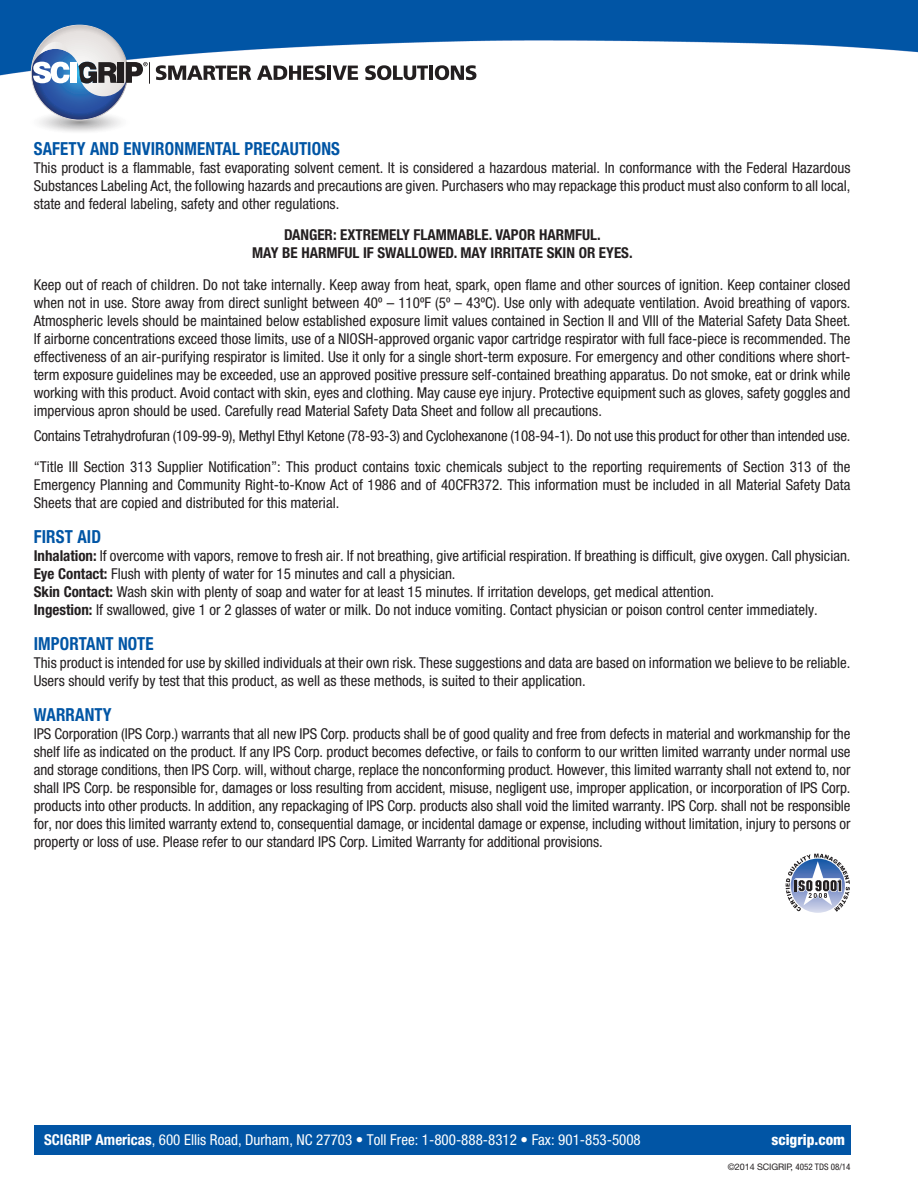
<style>
.page{position:relative;width:918px;height:1188px;background:#fff}
.page>*{position:absolute;margin:0;border:0;box-sizing:border-box;transform-origin:0 0}
.t1{font:700 condensed 18px "Helvetica Neue";letter-spacing:.01em;color:#0155a5;scale:.94 1}
.t2{font:condensed 15px/18px "Helvetica Neue";color:#231f20;text-align:justify}
.t3{font:700 condensed 15px/18px "Helvetica Neue";color:#231f20;text-align:center}
.t4{font:condensed 15px "Helvetica Neue";color:#fff}
.t5{font:800 condensed 15px "Helvetica Neue";color:#fff}
.t6{font:9px "Helvetica Neue LT";letter-spacing:-.01em;color:#231f20}
.s1{font-weight:700}
.s2{font-family:"Helvetica Neue";font-stretch:condensed}
</style>
<div class="page">
<img style="left:0;top:0;width:918px;height:81px">
<svg style="left:28px;top:25px;width:122px;height:107px"></svg>
<svg style="left:156px;top:65px;width:95px;height:15px"></svg>
<svg style="left:257px;top:65px;width:69px;height:15px"></svg>
<hr style="left:327px;top:66px;width:4px;height:14px;background:#231f20">
<svg style="left:332px;top:66px;width:26px;height:14px"></svg>
<svg style="left:365px;top:65px;width:63px;height:15px"></svg>
<hr style="left:429px;top:66px;width:4px;height:14px;background:#231f20">
<svg style="left:435px;top:65px;width:41px;height:15px"></svg>
<div style="left:34px;top:1125px;width:816px;height:29px;background:#0155a5"></div>
<svg style="left:786px;top:854px;width:64px;height:58px"></svg>
<p class="t1" style="left:34px;top:138px;width:327px">SAFETY AND ENVIRONMENTAL PRECAUTIONS</p>
<p class="t2" style="left:34px;top:158px;width:818px">This product is a flammable, fast evaporating solvent cement. It is considered a hazardous material. In conformance with the Federal Hazardous Substances Labeling Act, the following hazards and precautions are given. Purchasers who may repackage this product must also conform to all local, state and federal labeling, safety and other regulations.</p>
<p class="t3" style="left:252px;top:226px;width:382px">DANGER: EXTREMELY FLAMMABLE. VAPOR HARMFUL.<br>MAY BE HARMFUL IF SWALLOWED. MAY IRRITATE SKIN OR EYES.</p>
<p class="t2" style="left:34px;top:275px;width:818px">Keep out of reach of children. Do not take internally. Keep away from heat, spark, open flame and other sources of ignition. Keep container closed when not in use. Store away from direct sunlight between 40º – 110ºF (5º – 43ºC). Use only with adequate ventilation. Avoid breathing of vapors.<br>Atmospheric levels should be maintained below established exposure limit values contained in Section II and VIII of the Material Safety Data Sheet.<br>If airborne concentrations exceed those limits, use of a NIOSH-approved organic vapor cartridge respirator with full face-piece is recommended. The effectiveness of an air-purifying respirator is limited. Use it only for a single short-term exposure. For emergency and other conditions where short&shy;term exposure guidelines may be exceeded, use an approved positive pressure self-contained breathing apparatus. Do not smoke, eat or drink while working with this product. Avoid contact with skin, eyes and clothing. May cause eye injury. Protective equipment such as gloves, safety goggles and impervious apron should be used. Carefully read Material Safety Data Sheet and follow all precautions.</p>
<p class="t2" style="left:34px;top:426px;width:818px">Contains Tetrahydrofuran (109-99-9), Methyl Ethyl Ketone (78-93-3) and Cyclohexanone (108-94-1). Do not use this product for other than intended use.</p>
<p class="t2" style="left:34px;top:458px;width:818px">“Title III Section 313 Supplier Notification”: This product contains toxic chemicals subject to the reporting requirements of Section 313 of the Emergency Planning and Community Right-to-Know Act of 1986 and of 40CFR372. This information must be included in all Material Safety Data Sheets that are copied and distributed for this material.</p>
<p class="t1" style="left:34px;top:526px;width:73px">FIRST AID</p>
<p class="t2" style="left:34px;top:547px;width:818px"><span class="s1">Inhalation:</span> If overcome with vapors, remove to fresh air. If not breathing, give artificial respiration. If breathing is difficult, give oxygen. Call physician.</p>
<p class="t2" style="left:34px;top:565px;width:423px"><span class="s1">Eye Contact:</span> Flush with plenty of water for 15 minutes and call a physician.</p>
<p class="t2" style="left:34px;top:583px;width:682px"><span class="s1">Skin Contact:</span> Wash skin with plenty of soap and water for at least 15 minutes. If irritation develops, get medical attention.</p>
<p class="t2" style="left:34px;top:601px;width:786px"><span class="s1">Ingestion:</span> If swallowed, give 1 or 2 glasses of water or milk. Do not induce vomiting. Contact physician or poison control center immediately.</p>
<p class="t1" style="left:34px;top:633px;width:129px">IMPORTANT NOTE</p>
<p class="t2" style="left:34px;top:654px;width:818px">This product is intended for use by skilled individuals at their own risk. These suggestions and data are based on information we believe to be reliable.<br>Users should verify by test that this product, as well as these methods, is suited to their application.</p>
<p class="t1" style="left:34px;top:704px;width:84px">WARRANTY</p>
<p class="t2" style="left:34px;top:725px;width:818px">IPS Corporation (IPS Corp.) warrants that all new IPS Corp. products shall be of good quality and free from defects in material and workmanship for the shelf life as indicated on the product. If any IPS Corp. product becomes defective, or fails to conform to our written limited warranty under normal use and storage conditions, then IPS Corp. will, without charge, replace the nonconforming product. However, this limited warranty shall not extend to, nor shall IPS Corp. be responsible for, damages or loss resulting from accident, misuse, negligent use, improper application, or incorporation of IPS Corp. products into other products. In addition, any repackaging of IPS Corp. products also shall void the limited warranty. IPS Corp. shall not be responsible for, nor does this limited warranty extend to, consequential damage, or incidental damage or expense, including without limitation, injury to persons or property or loss of use. Please refer to our standard IPS Corp. Limited Warranty for additional provisions.</p>
<p class="t4" style="left:44px;top:1131px;width:598px"><span class="s1">SCIGRIP Americas</span>, 600 Ellis Road, Durham, NC 27703 • Toll Free: 1-800-888-8312 • Fax: 901-853-5008</p>
<p class="t5" style="left:772px;top:1130px;width:75px">scigrip.com</p>
<p class="t6" style="left:728px;top:1162px;width:124px">©2014 SCIGRIP, <span class="s2">4052 TDS 08/14</span></p>
</div>
